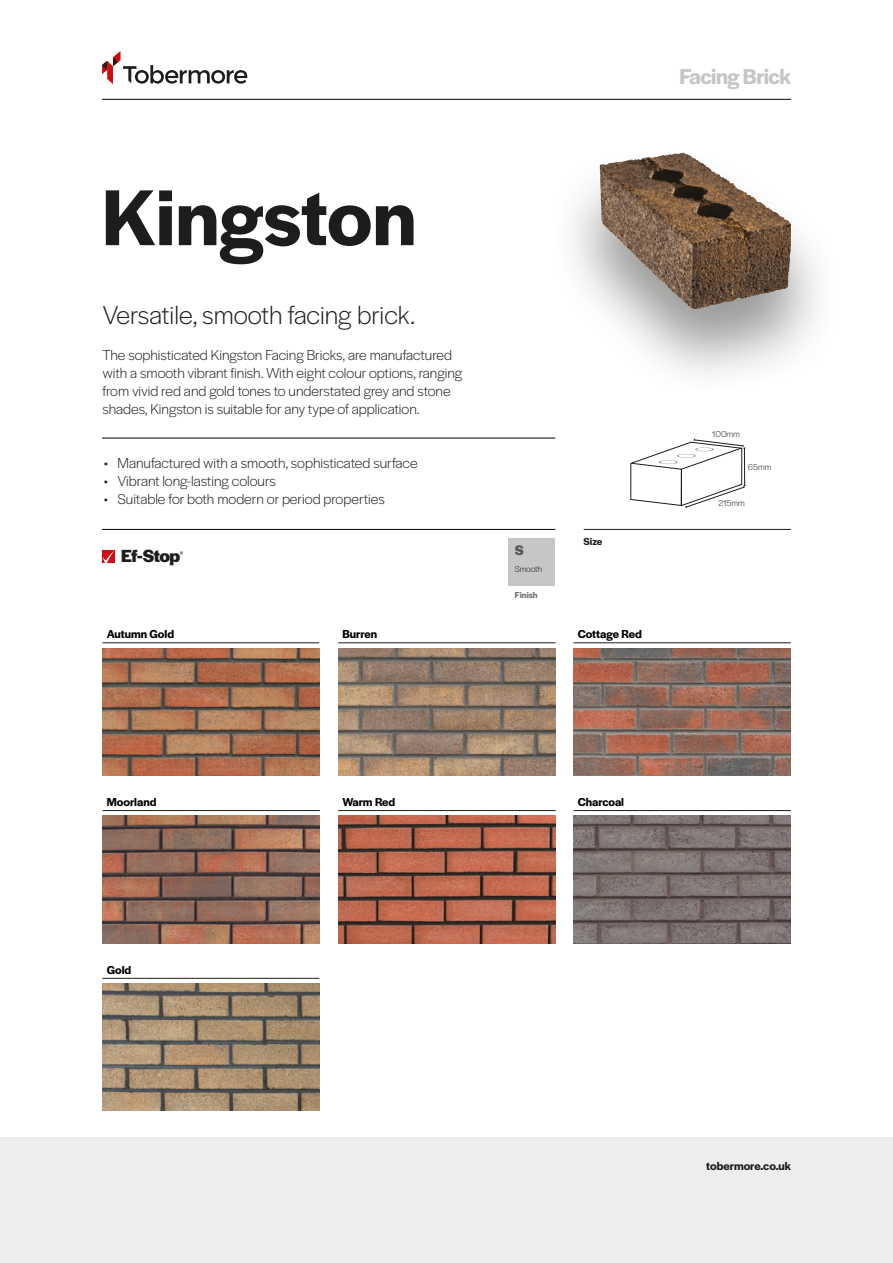
<style>
.page{position:relative;width:893px;height:1263px;background:#fff}
.page>*{position:absolute;margin:0;border:0;box-sizing:border-box;transform-origin:0 0}
.t1{font:600 82.5px "Halyard Display";color:#1d1d1b}
.t2{font:300 27px "Halyard Display";color:#1d1d1b}
.t3{font:600 22.5px "Halyard Display";letter-spacing:-.025em;color:#c6c6c6}
.t4{font:700 18.3px "Halyard Display";letter-spacing:-.035em;color:#1d1d1b}
.t5{font:300 15px/18px "Halyard Display";color:#1d1d1b}
.t6{font:700 14.4px "Halyard Display";color:#575756}
.t7{font:600 12px "Halyard Display";color:#010101}
.t8{font:600 12px "Halyard Display";color:#1d1d1b}
.t9{font:600 10.5px "Halyard Display";color:#1d1d1b}
.t10{font:300 9px "Halyard Display";color:#1d1d1b}
.t11{font:600 9px "Halyard Display";letter-spacing:-.005em;color:#706f6f}
.t12{font:5.4px "Halyard Display";color:#1d1d1b}
</style>
<div class="page">
<div style="left:0;top:1137px;width:893px;height:126px;background:#ededed"></div>
<svg style="left:102px;top:550px;width:12px;height:13px"></svg>
<hr style="left:102px;top:529px;width:453px;height:1px;background:#010101">
<hr style="left:102px;top:438px;width:453px;height:1px;background:#010101">
<hr style="left:102px;top:99px;width:689px;height:1px;background:#010101">
<svg style="left:102px;top:51px;width:145px;height:33px"></svg>
<hr style="left:584px;top:529px;width:207px;height:1px;background:#1d1d1b">
<div style="left:550px;top:146px;width:290px;height:252px;background:#1d1d1b;opacity:.45"></div>
<img style="left:614px;top:153px;width:69px;height:10px">
<svg style="left:630px;top:439px;width:116px;height:70px"></svg>
<div style="left:509px;top:538px;width:46px;height:48px;background:#c6c6c6"></div>
<hr style="left:102px;top:642px;width:217px;height:1px;background:#1d1d1b">
<hr style="left:573px;top:642px;width:218px;height:1px;background:#1d1d1b">
<hr style="left:338px;top:642px;width:218px;height:1px;background:#1d1d1b">
<hr style="left:102px;top:810px;width:218px;height:1px;background:#1d1d1b">
<hr style="left:338px;top:810px;width:218px;height:1px;background:#1d1d1b">
<img style="left:102px;top:648px;width:218px;height:128px">
<img style="left:573px;top:648px;width:218px;height:128px">
<img style="left:338px;top:648px;width:218px;height:128px">
<img style="left:102px;top:816px;width:218px;height:127px">
<img style="left:338px;top:816px;width:218px;height:127px">
<img style="left:573px;top:816px;width:218px;height:127px">
<img style="left:102px;top:983px;width:218px;height:128px">
<hr style="left:573px;top:810px;width:218px;height:1px;background:#1d1d1b">
<hr style="left:102px;top:978px;width:217px;height:1px;background:#1d1d1b">
<p class="t1" style="left:102px;top:159px;width:316px">Kingston</p>
<p class="t2" style="left:102px;top:296px;width:314px">Versatile, smooth facing brick.</p>
<p class="t5" style="left:102px;top:345px;width:361px">The sophisticated Kingston Facing Bricks, are manufactured with a smooth vibrant finish. With eight colour options, ranging from vivid red and gold tones to understated grey and stone shades, Kingston is suitable for any type of application.</p>
<p class="t3" style="left:679px;top:61px;width:113px">Facing Brick</p>
<p class="t10" style="left:712px;top:428px;width:30px">100mm</p>
<p class="t5" style="left:104px;top:453px;width:315px">• Manufactured with a smooth, sophisticated surface</p>
<p class="t5" style="left:104px;top:471px;width:173px">• Vibrant long-lasting colours</p>
<p class="t5" style="left:104px;top:489px;width:282px">• Suitable for both modern or period properties</p>
<p class="t10" style="left:719px;top:496px;width:28px">215mm</p>
<p class="t10" style="left:748px;top:460px;width:25px">65mm</p>
<p class="t4" style="left:121px;top:543px;width:61px">Ef-Stop</p>
<p class="t12" style="left:180px;top:549px;width:5px">®</p>
<p class="t6" style="left:515px;top:540px;width:10px">S</p>
<p class="t11" style="left:515px;top:588px;width:24px">Finish</p>
<p class="t10" style="left:515px;top:562px;width:29px">Smooth</p>
<p class="t9" style="left:584px;top:534px;width:20px">Size</p>
<p class="t7" style="left:107px;top:625px;width:69px">Autumn Gold</p>
<p class="t7" style="left:342px;top:625px;width:36px">Burren</p>
<p class="t7" style="left:578px;top:625px;width:66px">Cottage Red</p>
<p class="t7" style="left:107px;top:793px;width:51px">Moorland</p>
<p class="t7" style="left:342px;top:793px;width:54px">Warm Red</p>
<p class="t7" style="left:578px;top:793px;width:48px">Charcoal</p>
<p class="t7" style="left:107px;top:961px;width:26px">Gold</p>
<p class="t8" style="left:706px;top:1157px;width:86px">tobermore.co.uk</p>
</div>
